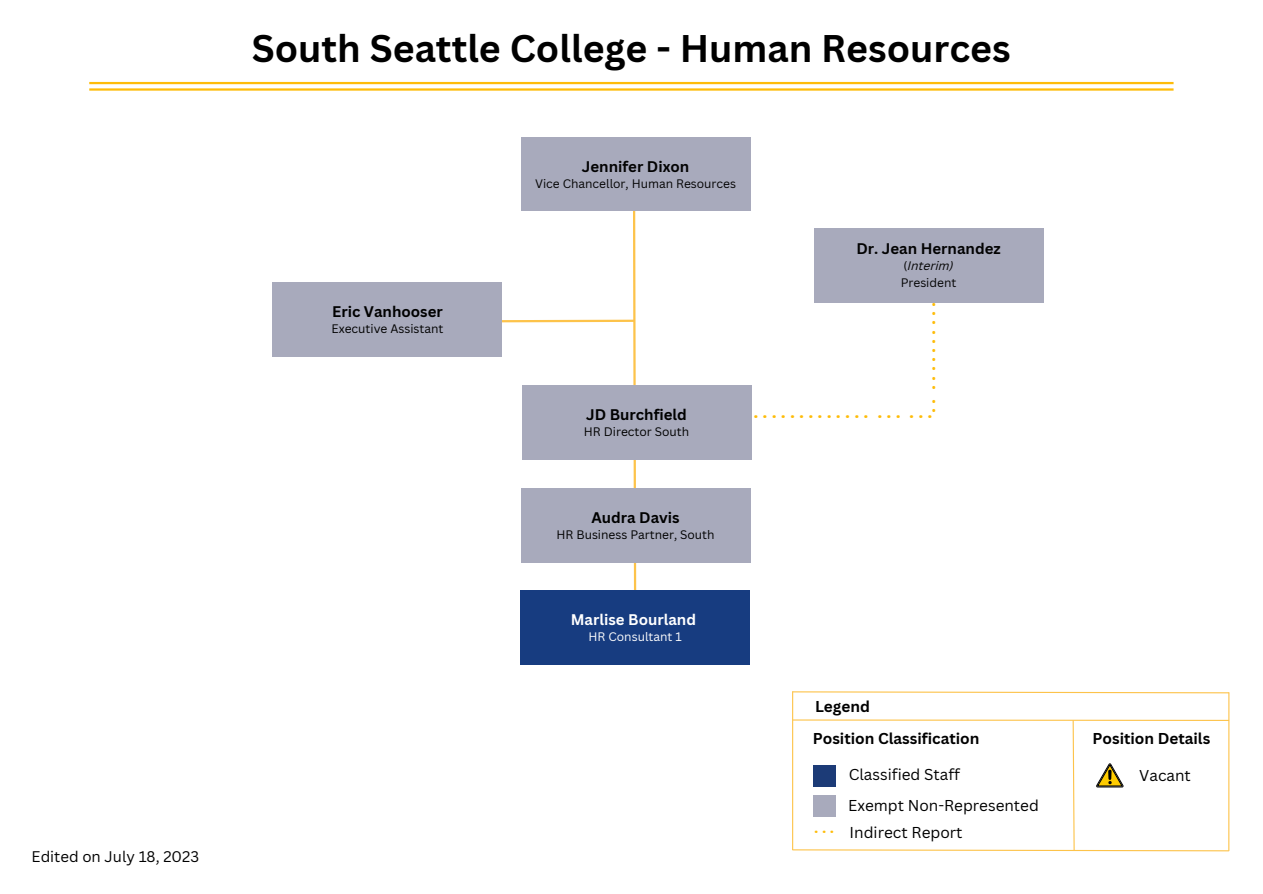
<style>
.page{position:relative;width:1263px;height:894px;background:#fff}
.page>*{position:absolute;margin:0;border:0;box-sizing:border-box;transform-origin:0 0}
.t1{font:700 37.5px "Canva Sans";color:#000}
.t2{font:700 18px "Canva Sans";color:#febc09}
.t3{font:15.3px "Canva Sans";color:#000}
.t4{font:700 15.3px "Canva Sans";color:#000}
.t5{font:700 15.3px "Canva Sans";color:#febc09}
.t6{font:700 15px "Canva Sans";color:#000}
.t7{font:700 15px "Canva Sans";color:#030303}
.t8{font:15px "Canva Sans";color:#000}
.t9{font:700 15px "Canva Sans";color:#fff}
.t10{font:12px "Canva Sans";color:#000}
.t11{font:12px "Canva Sans";color:#030303}
.t12{font:12px "Canva Sans";color:#fff}
.t13{font:italic 12px "Canva Sans";color:#030303}
.s1{font-style:normal}
</style>
<div class="page">
<hr style="left:89px;top:82px;width:1084px;height:2px;background:#febc09">
<hr style="left:89px;top:88px;width:1084px;height:3px;background:#febc09">
<svg style="left:793px;top:691px;width:437px;height:2px"></svg>
<hr style="left:792px;top:691px;width:1px;height:158px;background:#fdc34a">
<hr style="left:1228px;top:692px;width:1px;height:158px;background:#fdc34a">
<svg style="left:792px;top:718px;width:438px;height:133px"></svg>
<div style="left:521px;top:137px;width:229px;height:74px;background:#a8aabc"></div>
<div style="left:521px;top:590px;width:229px;height:74px;background:#173c80"></div>
<div style="left:522px;top:385px;width:229px;height:74px;background:#a8aabc"></div>
<div style="left:814px;top:228px;width:229px;height:74px;background:#a8aabc"></div>
<svg style="left:298px;top:211px;width:339px;height:382px"></svg>
<div style="left:273px;top:282px;width:229px;height:74px;background:#a8aabc"></div>
<div style="left:521px;top:488px;width:229px;height:74px;background:#a8aabc"></div>
<p class="t8" style="left:32px;top:845px;width:169px">Edited on July 18, 2023</p>
<p class="t1" style="left:252px;top:22px;width:761px">South Seattle College - Human Resources</p>
<p class="t6" style="left:332px;top:301px;width:112px">Eric Vanhooser</p>
<p class="t10" style="left:331px;top:320px;width:113px">Executive Assistant</p>
<p class="t7" style="left:582px;top:156px;width:109px">Jennifer Dixon</p>
<p class="t11" style="left:535px;top:175px;width:203px">Vice Chancellor, Human Resources</p>
<p class="t2" style="left:952px;top:233px;width:181px;rotate:90deg">. . . . . . .. . . . . . . . . .. .</p>
<p class="t7" style="left:856px;top:238px;width:146px">Dr. Jean Hernandez</p>
<p class="t13" style="left:904px;top:260px;width:51px"><span class="s1">(</span>Interim)</p>
<p class="t11" style="left:901px;top:274px;width:57px">President</p>
<p class="t6" style="left:586px;top:404px;width:102px">JD Burchfield</p>
<p class="t2" style="left:735px;top:399px;width:199px">. . . . . . . . . . . . . . . . . . . . .</p>
<p class="t10" style="left:584px;top:423px;width:107px">HR Director South</p>
<p class="t6" style="left:591px;top:507px;width:90px">Audra Davis</p>
<p class="t10" style="left:556px;top:526px;width:160px">HR Business Partner, South</p>
<p class="t9" style="left:571px;top:609px;width:127px">Marlise Bourland</p>
<p class="t12" style="left:589px;top:628px;width:95px">HR Consultant 1</p>
<p class="t4" style="left:815px;top:695px;width:56px">Legend</p>
<p class="t4" style="left:813px;top:727px;width:168px">Position Classification</p>
<p class="t4" style="left:1092px;top:727px;width:119px">Position Details</p>
<p class="t3" style="left:849px;top:763px;width:113px">Classified Staff</p>
<p class="t3" style="left:848px;top:794px;width:192px">Exempt Non-Represented</p>
<p class="t3" style="left:1139px;top:764px;width:53px">Vacant</p>
<p class="t5" style="left:814px;top:816px;width:21px">...</p>
<p class="t3" style="left:850px;top:821px;width:114px">Indirect Report</p>
</div>
